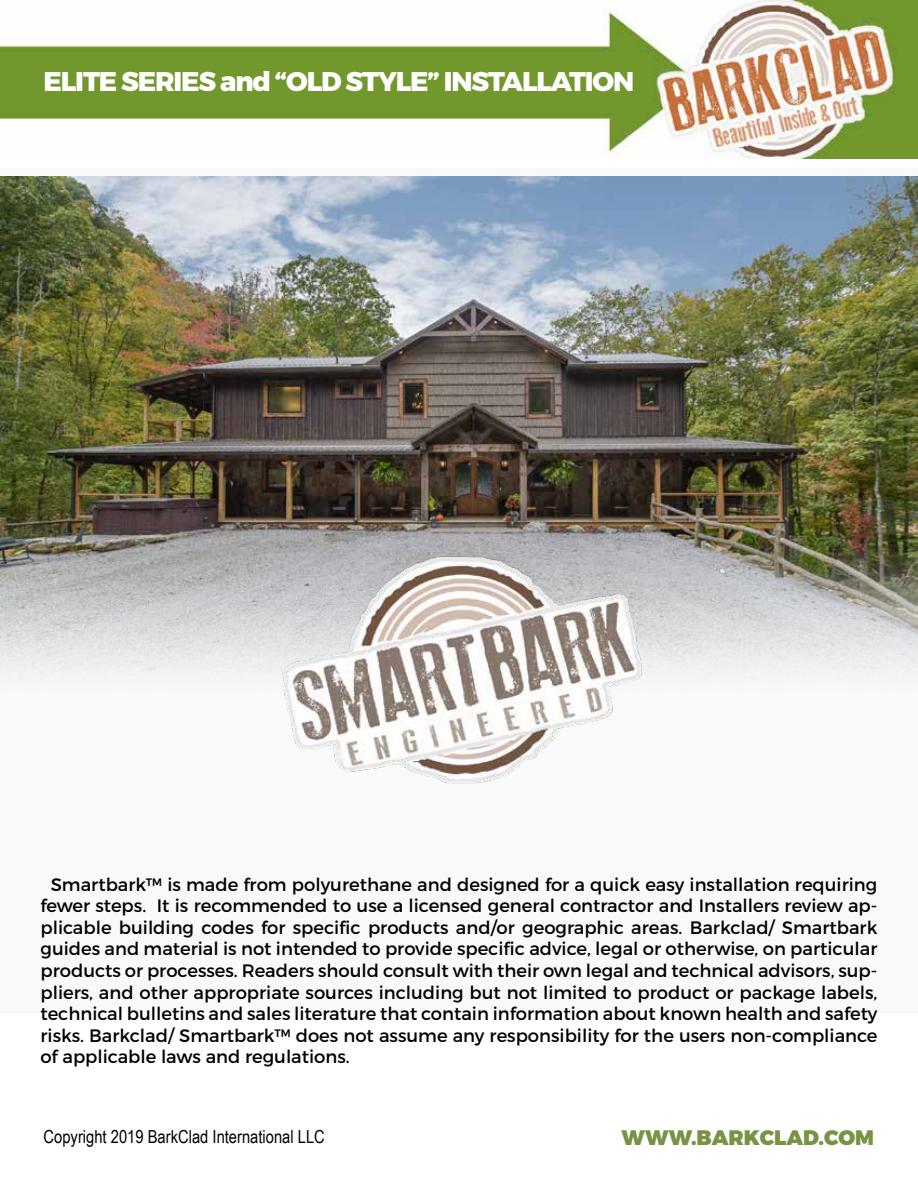
<style>
.page{position:relative;width:918px;height:1188px;background:#fff}
.page>*{position:absolute;margin:0;border:0;box-sizing:border-box;transform-origin:0 0}
.t1{font:800 27px "Montserrat";letter-spacing:-.04em;color:#fff}
.t2{font:900 21px "Montserrat";color:#789346}
.t3{font:18px/21.6px "Montserrat";color:#000;text-align:justify}
.t4{font:18px "Arial Narrow";color:#000}
</style>
<div class="page">
<img style="left:0;top:1px;width:918px;height:157px">
<div style="left:0;top:168px;width:918px;height:844px;background:#f8fafa"></div>
<img style="left:0;top:176px;width:918px;height:499px">
<img style="left:158px;top:446px;width:605px;height:338px">
<h1 class="t1" style="left:44px;top:64px;width:592px">ELITE SERIES and “OLD STYLE” INSTALLATION</h1>
<p class="t3" style="left:40px;top:873px;width:839px;text-indent:10px">Smartbark™ is made from polyurethane and designed for a quick easy installation requiring fewer steps. It is recommended to use a licensed general contractor and Installers review ap&shy;plicable building codes for specific products and/or geographic areas. Barkclad/ Smartbark guides and material is not intended to provide specific advice, legal or otherwise, on particular products or processes. Readers should consult with their own legal and technical advisors, sup&shy;pliers, and other appropriate sources including but not limited to product or package labels, technical bulletins and sales literature that contain information about known health and safety risks. Barkclad/ Smartbark™ does not assume any responsibility for the users non-compliance of applicable laws and regulations.</p>
<p class="t4" style="left:44px;top:1124px;width:283px">Copyright 2019 BarkClad International LLC</p>
<p class="t2" style="left:622px;top:1124px;width:254px">WWW.BARKCLAD.COM</p>
</div>
